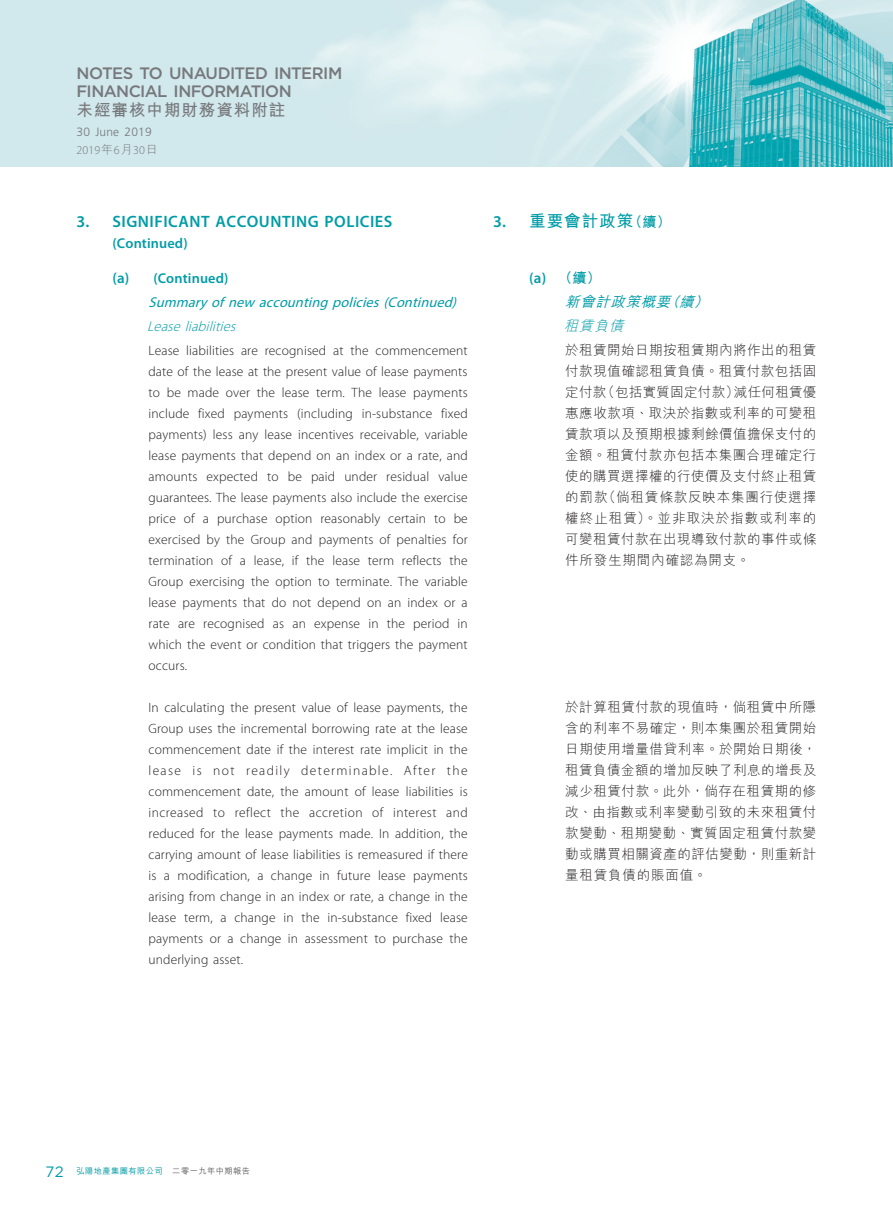
<style>
.page{position:relative;width:893px;height:1212px;background:#fff}
.page>*{position:absolute;margin:0;border:0;box-sizing:border-box;transform-origin:0 0}
.t1{font:500 16.5px/18px "Gotham";letter-spacing:-.035em;color:#76787b}
._03_H1{font:600 16.5px "Myriad Pro";letter-spacing:.03em;color:#009ca7}
.t2{font:700 16.5px "M Hei HK";letter-spacing:.06em;color:#76787b}
._03_H1-2{font:700 16.5px "M Hei HK";letter-spacing:.06em;color:#009ca7}
._04___H2{font:600 15px "Myriad Pro";color:#009ca7}
._05_____H3{font:italic 14.25px "Myriad Pro";color:#009ca7}
._06_______H4{font:italic 300 14.25px "Myriad Pro";color:#009ca7}
._04___H2-2{font:600 14.25px "Myriad Pro";letter-spacing:.01em;color:#009ca7}
._03_H1-3{font:600 14.25px "Myriad Pro";letter-spacing:.01em;color:#009ca7}
._05_____H3-2{font:italic 500 14.25px "M Hei HK";color:#009ca7}
._06_______H4-2{font:italic 300 14.25px "M Hei HK";color:#009ca7}
._13_____P4{font:300 13.5px/21px "Myriad Pro";letter-spacing:.01em;color:#231f20;text-align:justify}
._13_____P4-2{font:300 13.5px/21px "M Hei HK";letter-spacing:.045em;color:#231f20;text-align:justify}
.t3{font:300 12px "Frutiger LT Std";letter-spacing:.015em;color:#76787b}
.t4{font:300 12px "Myriad Pro";letter-spacing:.01em;color:#76787b}
.t5{font:500 8.25px "M Hei HK";letter-spacing:.05em;color:#009ca7}
.s1{font-family:"M Hei HK"}
.s2{font-size:15px}
.s3{font-family:"Myriad Pro";font-weight:600}
.s4{font-size:14.25px}
.s5{font-family:"M Hei HK";font-weight:700;font-size:14.25px}
.s6{font-family:"Gotham";font-weight:400;font-size:15px}
.s7{color:#636366}
</style>
<div class="page">
<img style="left:0;top:0;width:893px;height:167px">
<p class="t1" style="left:77px;top:64px;width:267px">NOTES TO UNAUDITED INTERIM<br>FINANCIAL INFORMATION</p>
<p class="t2" style="left:77px;top:98px;width:210px">未經審核中期財務資料附註</p>
<p class="t3" style="left:77px;top:125px;width:77px">30 June 2019</p>
<p class="t4" style="left:77px;top:143px;width:83px">2019<span class="s1">年</span>6<span class="s1">月</span>30<span class="s1">日</span></p>
<p class="_03_H1" style="left:77px;top:213px;width:317px">3. SIGNIFICANT ACCOUNTING POLICIES</p>
<p class="_03_H1-3" style="left:113px;top:236px;width:77px">(Continued)</p>
<p class="_04___H2-2" style="left:113px;top:270px;width:117px"><span class="s2">(a)</span> (Continued)</p>
<p class="_05_____H3" style="left:149px;top:293px;width:314px">Summaryofnew accountingpolicies(Continued)</p>
<p class="_06_______H4" style="left:147px;top:318px;width:94px">Leaseliabilities</p>
<p class="_13_____P4" style="left:149px;top:340px;width:321px">Lease liabilities are recognised at the commencement date of the lease at the present value of lease payments to be made over the lease term. The lease payments include fixed payments (including in-substance fixed payments) less any lease incentives receivable, variable lease payments that depend on an index or a rate, and amounts expected to be paid under residual value guarantees. The lease payments also include the exercise price of a purchase option reasonably certain to be exercised by the Group and payments of penalties for termination of a lease, if the lease term reflects the Group exercising the option to terminate. The variable lease payments that do not depend on an index or a rate are recognised as an expense in the period in which the event or condition that triggers the payment occurs.</p>
<p class="_13_____P4" style="left:149px;top:697px;width:321px">In calculating the present value of lease payments, the Group uses the incremental borrowing rate at the lease commencement date if the interest rate implicit in the lease is not readily determinable. After the commencement date, the amount of lease liabilities is increased to reflect the accretion of interest and reduced for the lease payments made. In addition, the carrying amount of lease liabilities is remeasured if there is a modification, a change in future lease payments arising from change in an index or rate, a change in the lease term, a change in the in-substance fixed lease payments or a change in assessment to purchase the underlying asset.</p>
<p class="_03_H1-2" style="left:493px;top:209px;width:179px"><span class="s3">3.</span> 重要會計政策<span class="s4">（續）</span></p>
<p class="_04___H2" style="left:529px;top:269px;width:73px">(a) <span class="s5">（續）</span></p>
<p class="_05_____H3-2" style="left:565px;top:291px;width:149px">新會計政策概要（續）</p>
<p class="_06_______H4-2" style="left:564px;top:316px;width:66px">租賃負債</p>
<p class="_13_____P4-2" style="left:565px;top:339px;width:253px">於租賃開始日期按租賃期內將作出的租賃付款現值確認租賃負債。租賃付款包括固定付款（包括實質固定付款）減任何租賃優惠應收款項、取決於指數或利率的可變租賃款項以及預期根據剩餘價值擔保支付的金額。租賃付款亦包括本集團合理確定行使的購買選擇權的行使價及支付終止租賃的罰款（倘租賃條款反映本集團行使選擇權終止租賃）。並非取決於指數或利率的可變租賃付款在出現導致付款的事件或條件所發生期間內確認為開支。</p>
<p class="_13_____P4-2" style="left:565px;top:696px;width:253px">於計算租賃付款的現值時，倘租賃中所隱含的利率不易確定，則本集團於租賃開始日期使用增量借貸利率。於開始日期後，租賃負債金額的增加反映了利息的增長及減少租賃付款。此外，倘存在租賃期的修改、由指數或利率變動引致的未來租賃付款變動、租期變動、實質固定租賃付款變動或購買相關資產的評估變動，則重新計量租賃負債的賬面值。</p>
<p class="t5" style="left:46px;top:1165px;width:206px"><span class="s6">72</span> 弘陽地產集團有限公司 <span class="s7">二零一九年中期報告</span></p>
</div>
